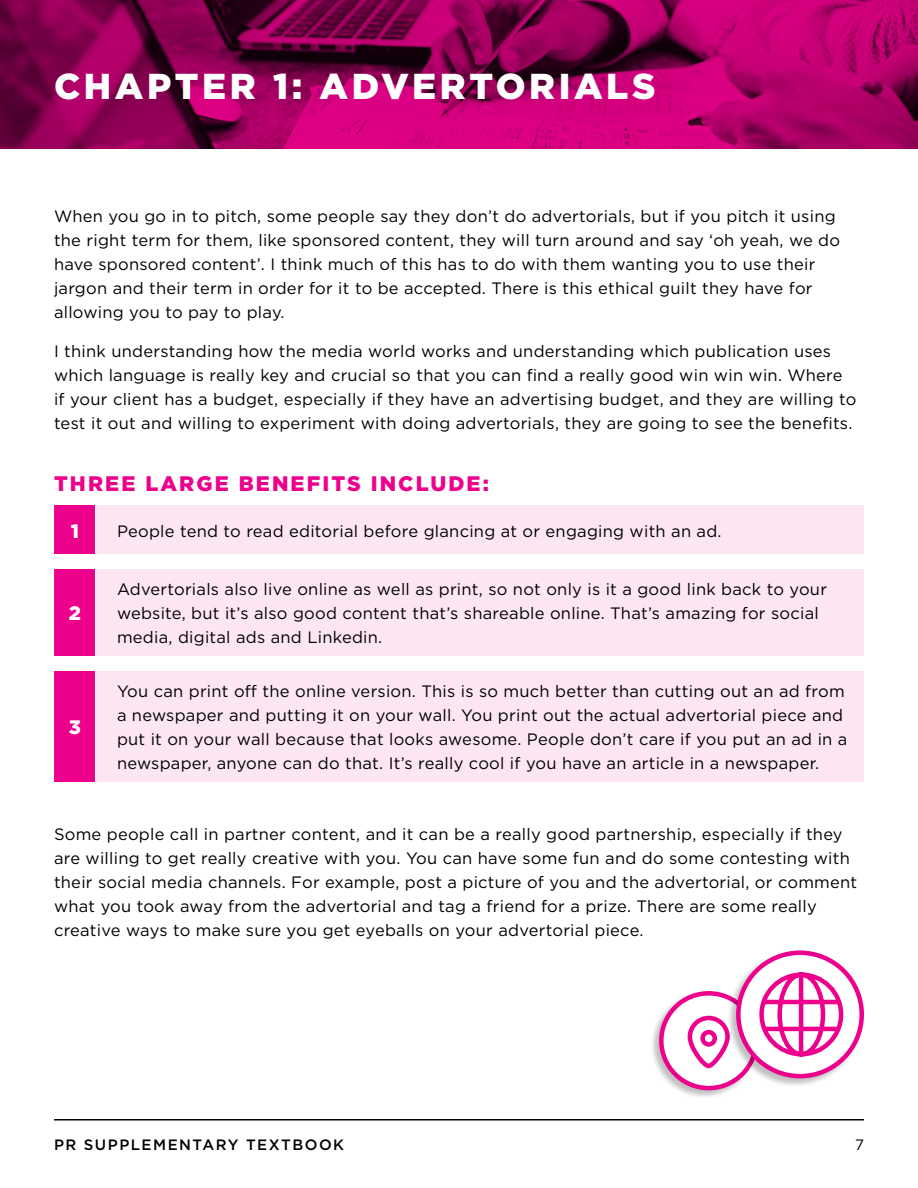
<style>
.page{position:relative;width:918px;height:1188px;background:#fff}
.page>*{position:absolute;margin:0;border:0;box-sizing:border-box;transform-origin:0 0}
.CHAPTER_TITLE__NOT_L{font:900 36px "Gotham";letter-spacing:.1em;color:#fff}
.t1{font:900 21px "Gotham";letter-spacing:.1em;color:#ec008c}
.t2{font:900 19.5px "Gotham";color:#fff}
.t3{font:16.5px/24px "Gotham";letter-spacing:.015em;color:#000}
.t4{font:500 15px "Gotham";letter-spacing:.1em;color:#000}
.t5{font:15px "Gotham";color:#000}
</style>
<div class="page">
<hr style="left:54px;top:1119px;width:810px;height:1px;background:#000">
<svg style="left:0;top:0;width:918px;height:149px;background:#9a005b"></svg>
<div style="left:96px;top:506px;width:768px;height:48px;background:#fde6f3"></div>
<div style="left:55px;top:506px;width:40px;height:48px;background:#ec008c"></div>
<div style="left:96px;top:569px;width:768px;height:87px;background:#fde6f3"></div>
<div style="left:55px;top:569px;width:40px;height:87px;background:#ec008c"></div>
<div style="left:96px;top:671px;width:768px;height:111px;background:#fde6f3"></div>
<div style="left:55px;top:671px;width:40px;height:111px;background:#ec008c"></div>
<div style="left:650px;top:991px;width:109px;height:109px;background:#000;opacity:.25"></div>
<div style="left:661px;top:993px;width:95px;height:95px;background:#fff;border-radius:50%"></div>
<div style="left:659px;top:991px;width:99px;height:99px;border:4px solid #ec008c;border-radius:50%"></div>
<div style="left:727px;top:950px;width:137px;height:138px;background:#000;opacity:.25"></div>
<svg style="left:738px;top:953px;width:124px;height:123px"></svg>
<div style="left:736px;top:950px;width:128px;height:128px;border:4px solid #ec008c;border-radius:50%"></div>
<svg style="left:757px;top:970px;width:89px;height:89px"></svg>
<svg style="left:687px;top:1013px;width:45px;height:57px"></svg>
<p class="CHAPTER_TITLE__NOT_L" style="left:54px;top:61px;width:603px">CHAPTER 1: ADVERTORIALS</p>
<p class="t3" style="left:54px;top:204px;width:788px">When you go in to pitch, some people say they don’t do advertorials, but if you pitch it using the right term for them, like sponsored content, they will turn around and say ‘oh yeah, we do have sponsored content’. I think much of this has to do with them wanting you to use their jargon and their term in order for it to be accepted. There is this ethical guilt they have for allowing you to pay to play.</p>
<p class="t3" style="left:54px;top:339px;width:804px">I think understanding how the media world works and understanding which publication uses which language is really key and crucial so that you can find a really good win win win. Where if your client has a budget, especially if they have an advertising budget, and they are willing to test it out and willing to experiment with doing advertorials, they are going to see the benefits.</p>
<p class="t1" style="left:54px;top:469px;width:436px">THREE LARGE BENEFITS INCLUDE:</p>
<p class="t2" style="left:71px;top:517px;width:10px">1</p>
<p class="t3" style="left:117px;top:518px;width:604px">People tend to read editorial before glancing at or engaging with an ad.</p>
<p class="t2" style="left:69px;top:600px;width:14px">2</p>
<p class="t2" style="left:69px;top:714px;width:14px">3</p>
<p class="t3" style="left:117px;top:577px;width:712px">Advertorials also live online as well as print, so not only is it a good link back to your website, but it’s also good content that’s shareable online. That’s amazing for social media, digital ads and Linkedin.</p>
<p class="t3" style="left:117px;top:679px;width:732px">You can print off the online version. This is so much better than cutting out an ad from a newspaper and putting it on your wall. You print out the actual advertorial piece and put it on your wall because that looks awesome. People don’t care if you put an ad in a newspaper, anyone can do that. It’s really cool if you have an article in a newspaper.</p>
<p class="t3" style="left:54px;top:822px;width:805px">Some people call in partner content, and it can be a really good partnership, especially if they are willing to get really creative with you. You can have some fun and do some contesting with their social media channels. For example, post a picture of you and the advertorial, or comment what you took away from the advertorial and tag a friend for a prize. There are some really creative ways to make sure you get eyeballs on your advertorial piece.</p>
<p class="t4" style="left:54px;top:1135px;width:292px">PR SUPPLEMENTARY TEXTBOOK</p>
<p class="t5" style="left:855px;top:1135px;width:10px">7</p>
</div>
